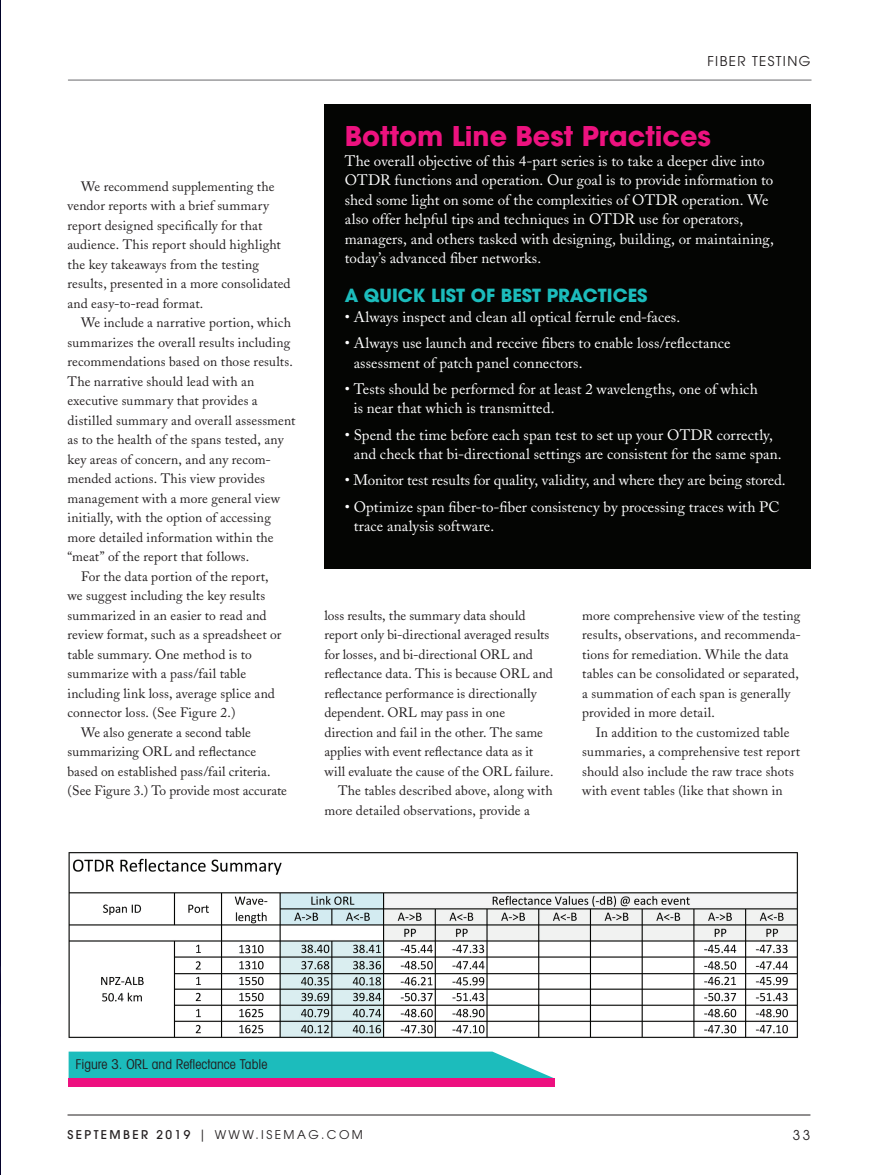
<style>
.page{position:relative;width:878px;height:1175px;background:#fff}
.page>*{position:absolute;margin:0;border:0;box-sizing:border-box;transform-origin:0 0}
.t1{font:700 27px "Avant Garde";color:#ed127f}
.t2{font:700 18px "Avant Garde";color:#1cbcbc}
.t3{font:15px/19.5px "Adobe Caslon";letter-spacing:.005em;color:#fff}
.Feature_Body_Style{font:13.5px/19.5px "Adobe Caslon";letter-spacing:.01em;color:#231f20}
.t4{font:condensed 13.5px "Avant Garde";color:#231f20}
.t5{font:13.5px "Avant Garde";letter-spacing:.1em;color:#231f20}
.t6{font:12px "Avant Garde";letter-spacing:.2em;color:#231f20}
.s1{font-weight:500}
</style>
<div class="page">
<hr style="left:68px;top:1114px;width:742px;height:1px;background:#231f20">
<hr style="left:68px;top:80px;width:743px;height:1px;background:#69696c">
<div style="left:324px;top:105px;width:486px;height:464px;background:#040503"></div>
<img style="left:69px;top:852px;width:729px;height:186px">
<svg style="left:69px;top:1051px;width:485px;height:27px;background:#2fc1c1"></svg>
<div style="left:69px;top:1078px;width:486px;height:9px;background:#ed107f"></div>
<img style="left:0;top:1px;width:1px;height:1173px">
<p class="Feature_Body_Style" style="left:68px;top:176px;width:225px;text-indent:14px">We recommend supplementing the vendor reports with a brief summary report designed specifically for that audience. This report should highlight the key takeaways from the testing results, presented in a more consolidated and easy-to-read format.</p>
<p class="Feature_Body_Style" style="left:68px;top:313px;width:229px;text-indent:14px">We include a narrative portion, which summarizes the overall results including recommendations based on those results.<br>The narrative should lead with an executive summary that provides a distilled summary and overall assessment as to the health of the spans tested, any key areas of concern, and any recom&shy;mended actions. This view provides management with a more general view initially, with the option of accessing more detailed information within the “meat” of the report that follows.</p>
<p class="Feature_Body_Style" style="left:68px;top:566px;width:215px;text-indent:14px">For the data portion of the report, we suggest including the key results summarized in an easier to read and review format, such as a spreadsheet or table summary. One method is to summarize with a pass/fail table including link loss, average splice and connector loss. (See Figure 2.)</p>
<p class="Feature_Body_Style" style="left:68px;top:722px;width:221px;text-indent:14px">We also generate a second table summarizing ORL and reflectance based on established pass/fail criteria. (See Figure 3.) To provide most accurate</p>
<p class="t5" style="left:707px;top:53px;width:104px">FIBER TESTING</p>
<h1 class="t1" style="left:345px;top:119px;width:368px">Bottom Line Best Practices</h1>
<p class="t3" style="left:345px;top:151px;width:430px">The overall objective of this 4-part series is to take a deeper dive into OTDR functions and operation. Our goal is to provide information to shed some light on some of the complexities of OTDR operation. We also offer helpful tips and techniques in OTDR use for operators, managers, and others tasked with designing, building, or maintaining, today’s advanced fiber networks.</p>
<h2 class="t2" style="left:345px;top:284px;width:304px">A QUICK LIST OF BEST PRACTICES</h2>
<p class="t3" style="left:345px;top:307px;width:337px">• Always inspect and clean all optical ferrule end-faces.</p>
<p class="t3" style="left:353px;top:333px;width:378px;text-indent:-9px">• Always use launch and receive fibers to enable loss/reflectance assessment of patch panel connectors.</p>
<p class="t3" style="left:353px;top:379px;width:405px;text-indent:-9px">• Tests should be performed for at least 2 wavelengths, one of which is near that which is transmitted.</p>
<p class="t3" style="left:345px;top:425px;width:438px;text-align:center">• Spend the time before each span test to set up your OTDR correctly, and check that bi-directional settings are consistent for the same span.</p>
<p class="t3" style="left:345px;top:470px;width:442px">• Monitor test results for quality, validity, and where they are being stored.</p>
<p class="t3" style="left:353px;top:497px;width:427px;text-indent:-9px">• Optimize span fiber-to-fiber consistency by processing traces with PC trace analysis software.</p>
<p class="Feature_Body_Style" style="left:324px;top:605px;width:230px">loss results, the summary data should report only bi-directional averaged results for losses, and bi-directional ORL and reflectance data. This is because ORL and reflectance performance is directionally dependent. ORL may pass in one direction and fail in the other. The same applies with event reflectance data as it will evaluate the cause of the ORL failure.</p>
<p class="Feature_Body_Style" style="left:324px;top:781px;width:230px;text-indent:14px">The tables described above, along with more detailed observations, provide a</p>
<p class="Feature_Body_Style" style="left:582px;top:605px;width:220px">more comprehensive view of the testing results, observations, and recommenda&shy;tions for remediation. While the data tables can be consolidated or separated, a summation of each span is generally provided in more detail.</p>
<p class="Feature_Body_Style" style="left:582px;top:722px;width:219px;text-indent:14px">In addition to the customized table summaries, a comprehensive test report should also include the raw trace shots with event tables (like that shown in</p>
<p class="t4" style="left:75px;top:1055px;width:193px">Figure 3. ORL and Reflectance Table</p>
<p class="t6" style="left:68px;top:1127px;width:297px"><span class="s1">SEPTEMBER 2019</span> | WWW.ISEMAG.COM</p>
<p class="t5" style="left:792px;top:1126px;width:19px">33</p>
</div>
